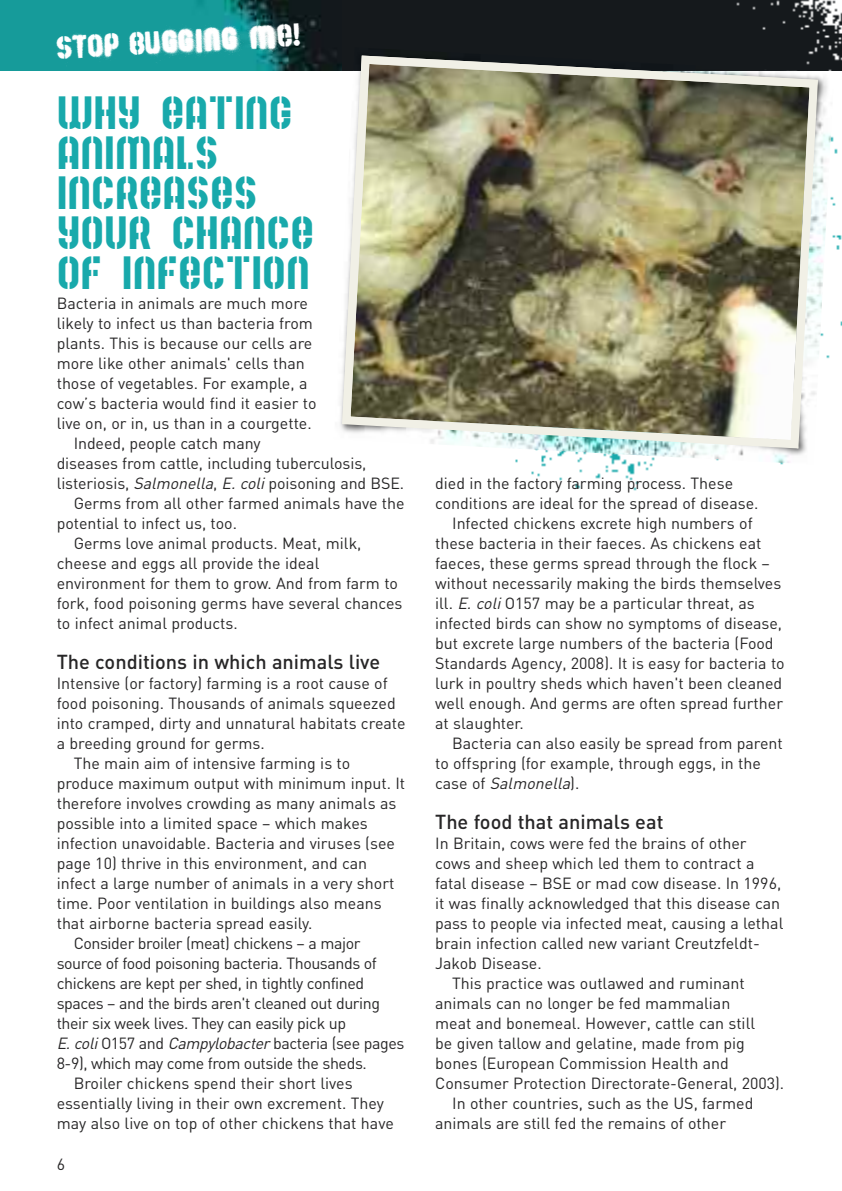
<style>
.page{position:relative;width:842px;height:1191px;background:#fff}
.page>*{position:absolute;margin:0;border:0;box-sizing:border-box;transform-origin:0 0}
.t1{font:36px/40px "Mute Fruit";color:#18a9ab}
.t2{font:28px "Barrio 30";color:#fff}
.t3{font:500 20px "DIN";color:#272627}
.t4{font:16px "DIN";color:#272627}
.t5{font:16px "DIN";letter-spacing:-.025em;color:#272627}
.t6{font:italic 16px "DIN";color:#272627}
.s1{font-style:italic}
.s2{font-style:normal}
</style>
<div class="page">
<div style="left:0;top:0;width:842px;height:71px;background:#15191c"></div>
<img style="left:0;top:0;width:338px;height:71px">
<img style="left:736px;top:0;width:106px;height:71px">
<img style="left:515px;top:78px;width:319px;height:386px">
<img style="left:338px;top:51px;width:484px;height:402px">
<h2 class="t2" style="left:56px;top:24px;width:245px;rotate:-3deg">stop bugging me!</h2>
<h1 class="t1" style="left:57px;top:99px;width:259px">WHY EATING<br>ANIMALS<br>INCREASES<br>YOUR CHANCE<br>OF INFECTION</h1>
<p class="t4" style="left:57px;top:294px;width:253px">Bacteria in animals are much more</p>
<p class="t4" style="left:57px;top:314px;width:258px">likely to infect us than bacteria from</p>
<p class="t4" style="left:57px;top:334px;width:257px">plants. This is because our cells are</p>
<p class="t4" style="left:57px;top:354px;width:250px">more like other animals' cells than</p>
<p class="t4" style="left:57px;top:374px;width:252px">those of vegetables. For example, a</p>
<p class="t4" style="left:57px;top:394px;width:261px">cow’s bacteria would find it easier to</p>
<p class="t4" style="left:57px;top:414px;width:256px">live on, or in, us than in a courgette.</p>
<p class="t4" style="left:74px;top:434px;width:188px">Indeed, people catch many</p>
<p class="t4" style="left:57px;top:454px;width:311px">diseases from cattle, including tuberculosis,</p>
<p class="t4" style="left:57px;top:474px;width:349px">listeriosis, <span class="s1">Salmonella</span>, <span class="s1">E.coli</span>poisoning and BSE.</p>
<p class="t4" style="left:74px;top:494px;width:332px">Germs from all other farmed animals have the</p>
<p class="t4" style="left:57px;top:514px;width:182px">potential to infect us, too.</p>
<p class="t4" style="left:74px;top:534px;width:289px">Germs love animal products. Meat, milk,</p>
<p class="t4" style="left:57px;top:554px;width:264px">cheese and eggs all provide the ideal</p>
<p class="t4" style="left:57px;top:574px;width:343px">environment for them to grow. And from farm to</p>
<p class="t4" style="left:57px;top:594px;width:347px">fork, food poisoning germs have several chances</p>
<p class="t4" style="left:57px;top:614px;width:183px">to infect animal products.</p>
<p class="t3" style="left:57px;top:650px;width:325px">The conditions in which animals live</p>
<p class="t4" style="left:57px;top:674px;width:333px">Intensive (or factory) farming is a root cause of</p>
<p class="t4" style="left:57px;top:694px;width:341px">food poisoning. Thousands of animals squeezed</p>
<p class="t4" style="left:57px;top:714px;width:350px">into cramped, dirty and unnatural habitats create</p>
<p class="t4" style="left:57px;top:734px;width:210px">a breeding ground for germs.</p>
<p class="t4" style="left:74px;top:754px;width:278px">The main aim of intensive farming is to</p>
<p class="t4" style="left:57px;top:774px;width:350px">produce maximum output with minimum input. It</p>
<p class="t4" style="left:57px;top:794px;width:341px">therefore involves crowding as many animals as</p>
<p class="t4" style="left:57px;top:814px;width:313px">possible into a limited space – which makes</p>
<p class="t4" style="left:57px;top:834px;width:340px">infection unavoidable. Bacteria and viruses (see</p>
<p class="t4" style="left:57px;top:854px;width:312px">page 10) thrive in this environment, and can</p>
<p class="t4" style="left:57px;top:874px;width:339px">infect a large number of animals in a very short</p>
<p class="t4" style="left:57px;top:894px;width:326px">time. Poor ventilation in buildings also means</p>
<p class="t4" style="left:57px;top:914px;width:257px">that airborne bacteria spread easily.</p>
<p class="t5" style="left:74px;top:934px;width:288px">Consider broiler (meat) chickens – a major</p>
<p class="t5" style="left:57px;top:954px;width:322px">source of food poisoning bacteria. Thousands of</p>
<p class="t5" style="left:57px;top:974px;width:309px">chickens are kept per shed, in tightly confined</p>
<p class="t5" style="left:57px;top:994px;width:325px">spaces – and the birds aren't cleaned out during</p>
<p class="t5" style="left:57px;top:1014px;width:291px">their six week lives. They can easily pick up</p>
<p class="t5" style="left:57px;top:1034px;width:349px"><span class="s1">E.coli</span>O157 and <span class="s1">Campylobacter</span>bacteria (see pages</p>
<p class="t5" style="left:57px;top:1054px;width:312px">8-9), which may come from outside the sheds.</p>
<p class="t4" style="left:74px;top:1074px;width:280px">Broiler chickens spend their short lives</p>
<p class="t4" style="left:57px;top:1094px;width:329px">essentially living in their own excrement. They</p>
<p class="t4" style="left:57px;top:1114px;width:339px">may also live on top of other chickens that have</p>
<p class="t4" style="left:57px;top:1155px;width:10px">6</p>
<p class="t4" style="left:435px;top:474px;width:299px">died in the factory farming process. These</p>
<p class="t4" style="left:435px;top:494px;width:325px">conditions are ideal for the spread of disease.</p>
<p class="t4" style="left:452px;top:514px;width:302px">Infected chickens excrete high numbers of</p>
<p class="t4" style="left:435px;top:534px;width:328px">these bacteria in their faeces. As chickens eat</p>
<p class="t4" style="left:435px;top:554px;width:336px">faeces, these germs spread through the flock –</p>
<p class="t4" style="left:435px;top:574px;width:348px">without necessarily making the birds themselves</p>
<p class="t4" style="left:435px;top:594px;width:321px">ill. <span class="s1">E.coli</span>O157 may be a particular threat, as</p>
<p class="t4" style="left:435px;top:614px;width:348px">infected birds can show no symptoms of disease,</p>
<p class="t4" style="left:435px;top:634px;width:340px">but excrete large numbers of the bacteria (Food</p>
<p class="t4" style="left:435px;top:654px;width:351px">Standards Agency, 2008). It is easy for bacteria to</p>
<p class="t4" style="left:435px;top:674px;width:349px">lurk in poultry sheds which haven't been cleaned</p>
<p class="t4" style="left:435px;top:694px;width:349px">well enough. And germs are often spread further</p>
<p class="t4" style="left:435px;top:714px;width:90px">at slaughter.</p>
<p class="t4" style="left:452px;top:734px;width:332px">Bacteria can also easily be spread from parent</p>
<p class="t4" style="left:435px;top:754px;width:327px">to offspring (for example, through eggs, in the</p>
<p class="t6" style="left:435px;top:774px;width:146px"><span class="s2">c a s e o f</span> Salmonella<span class="s2">) .</span></p>
<p class="t3" style="left:435px;top:810px;width:230px">The food that animals eat</p>
<p class="t4" style="left:435px;top:834px;width:313px">In Britain, cows were fed the brains of other</p>
<p class="t4" style="left:435px;top:854px;width:321px">cows and sheep which led them to contract a</p>
<p class="t4" style="left:435px;top:874px;width:348px">fatal disease – BSE or mad cow disease. In 1996,</p>
<p class="t4" style="left:435px;top:894px;width:346px">it was finally acknowledged that this disease can</p>
<p class="t4" style="left:435px;top:914px;width:350px">pass to people via infected meat, causing a lethal</p>
<p class="t4" style="left:435px;top:934px;width:326px">brain infection called new variant Creutzfeldt-</p>
<p class="t4" style="left:435px;top:954px;width:108px">Jakob Disease.</p>
<p class="t4" style="left:452px;top:974px;width:294px">This practice was outlawed and ruminant</p>
<p class="t4" style="left:435px;top:994px;width:297px">animals can no longer be fed mammalian</p>
<p class="t4" style="left:435px;top:1014px;width:321px">meat and bonemeal. However, cattle can still</p>
<p class="t4" style="left:435px;top:1034px;width:311px">be given tallow and gelatine, made from pig</p>
<p class="t4" style="left:435px;top:1054px;width:295px">bones (European Commission Health and</p>
<p class="t4" style="left:435px;top:1074px;width:351px">Consumer Protection Directorate-General, 2003).</p>
<p class="t4" style="left:452px;top:1094px;width:303px">In other countries, such as the US, farmed</p>
<p class="t4" style="left:435px;top:1114px;width:292px">animals are still fed the remains of other</p>
</div>
